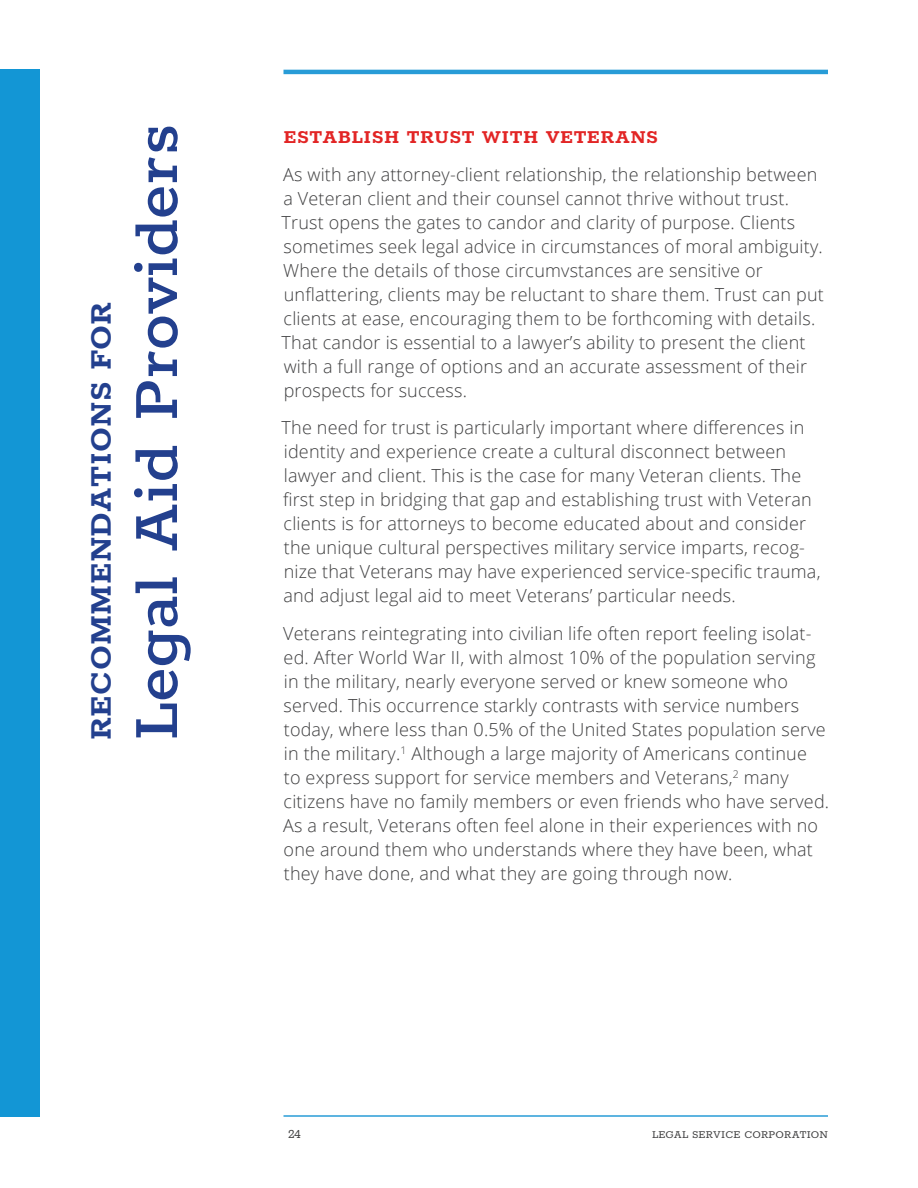
<style>
.page{position:relative;width:918px;height:1188px;background:#fff}
.page>*{position:absolute;margin:0;border:0;box-sizing:border-box;transform-origin:0 0}
.side_h1{font:500 72px "Rokkitt";letter-spacing:.01em;color:#23408e}
.side_h2{font:700 34.5px "Rokkitt";letter-spacing:.01em;color:#23408e}
.Intro_Para_Heading{font:700 21px "Rokkitt";letter-spacing:.02em;color:#e22525}
.Intro_Para{font:300 18px/24px "Open Sans";letter-spacing:.01em;color:#3e3e3f}
.t1{font:14.25px "Rokkitt";color:#3e3e3f}
.t2{font:12px "Rokkitt";letter-spacing:.01em;color:#3e3e3f}
</style>
<div class="page">
<hr style="left:284px;top:1115px;width:544px;height:2px;background:#289cd7">
<hr style="left:284px;top:70px;width:544px;height:4px;background:#289cd7">
<div style="left:0;top:70px;width:40px;height:1047px;background:#1396d5"></div>
<p class="side_h2" style="left:75px;top:740px;width:441px;rotate:-90deg">RECOMMENDATIONS FOR</p>
<p class="side_h1" style="left:106px;top:740px;width:618px;rotate:-90deg">Legal Aid Providers</p>
<p class="Intro_Para_Heading" style="left:283px;top:122px;width:376px">ESTABLISH TRUST WITH VETERANS</p>
<p class="Intro_Para" style="left:282px;top:162px;width:544px">As with any attorney-client relationship, the relationship between a Veteran client and their counsel cannot thrive without trust.<br>Trust opens the gates to candor and clarity of purpose. Clients sometimes seek legal advice in circumstances of moral ambiguity.<br>Where the details of those circumvstances are sensitive or unflattering, clients may be reluctant to share them. Trust can put clients at ease, encouraging them to be forthcoming with details.<br>That candor is essential to a lawyer’s ability to present the client with a full range of options and an accurate assessment of their prospects for success.</p>
<p class="Intro_Para" style="left:282px;top:415px;width:540px">The need for trust is particularly important where differences in identity and experience create a cultural disconnect between lawyer and client. This is the case for many Veteran clients. The first step in bridging that gap and establishing trust with Veteran clients is for attorneys to become educated about and consider the unique cultural perspectives military service imparts, recog&shy;nize that Veterans may have experienced service-specific trauma, and adjust legal aid to meet Veterans’ particular needs.</p>
<p class="Intro_Para" style="left:283px;top:621px;width:548px">Veterans reintegrating into civilian life often report feeling isolat&shy;ed. After World War II, with almost 10% of the population serving in the military, nearly everyone served or knew someone who served. This occurrence starkly contrasts with service numbers today, where less than 0.5% of the United States population serve in the military.<sup>1</sup> Although a large majority of Americans continue<br>to express support for service members and Veterans,<sup>2</sup> many citizens have no family members or even friends who have served.<br>As a result, Veterans often feel alone in their experiences with no one around them who understands where they have been, what they have done, and what they are going through now.</p>
<p class="t1" style="left:288px;top:1125px;width:15px">24</p>
<p class="t2" style="left:652px;top:1127px;width:177px">LEGAL SERVICE CORPORATION</p>
</div>
